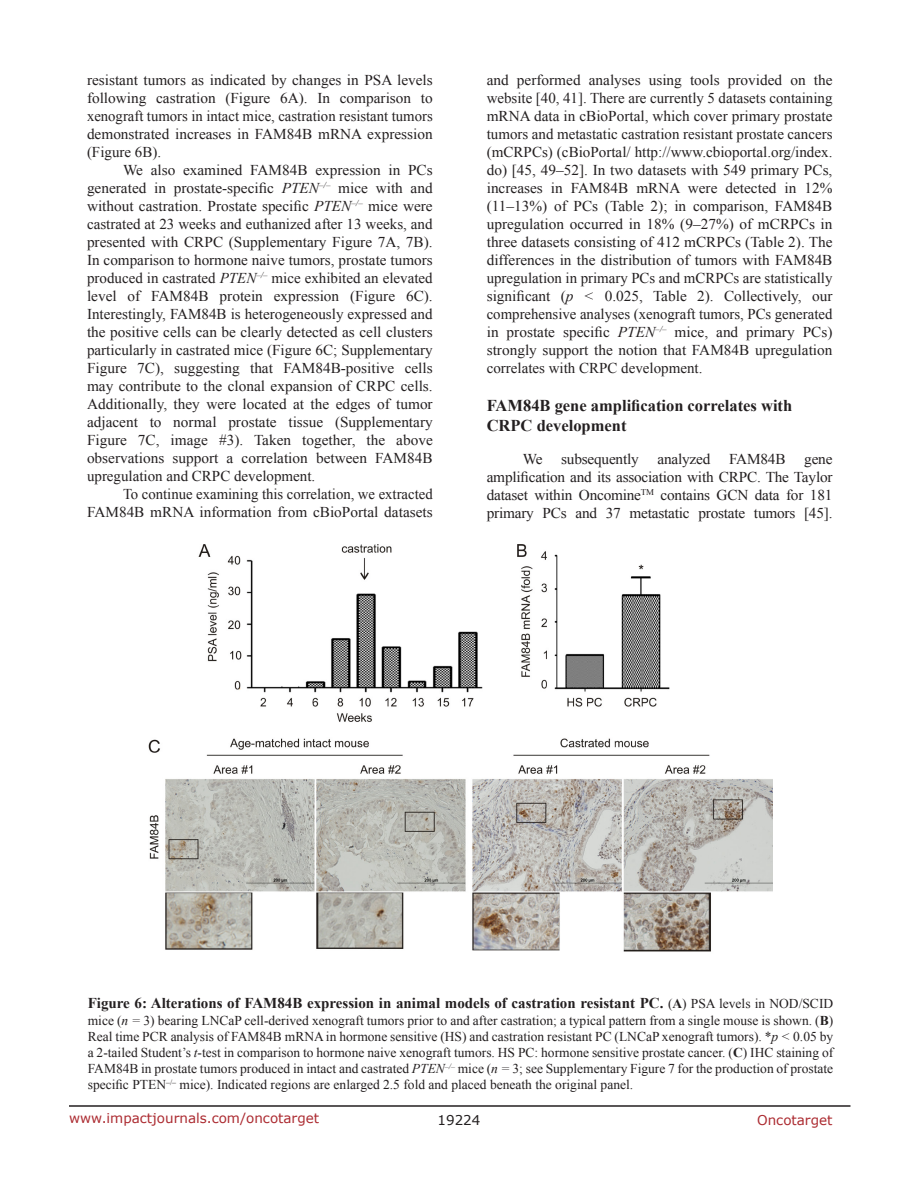
<style>
.page{position:relative;width:918px;height:1188px;background:#fff}
.page>*{position:absolute;margin:0;border:0;box-sizing:border-box;transform-origin:0 0}
.SubHeading_middle{font:700 16.5px/19.8px "Times New Roman";color:#231f20}
.BodyText{font:15px/18px "Times New Roman";color:#231f20;text-align:justify}
.FigureText{font:700 15px "Times New Roman";color:#231f20}
.FigureText-2{font:13.5px/16.2px "Times New Roman";color:#231f20;text-align:justify}
.t1{font:13.5px "Verdana";color:#ac2b31}
.t2{font:13.5px "Verdana";color:#231f20}
.s1{font-style:italic}
.s2{font-weight:400;font-size:13.5px}
.s3{font-size:13.5px}
.s4{font-weight:700}
</style>
<div class="page">
<hr style="left:69px;top:1105px;width:781px;height:2px;background:#231f20">
<img style="left:149px;top:544px;width:623px;height:408px">
<p class="BodyText" style="left:87px;top:71px;width:347px">resistant tumors as indicated by changes in PSA levels following castration (Figure 6A). In comparison to xenograft tumors in intact mice, castration resistant tumors demonstrated increases in FAM84B mRNA expression (Figure 6B).</p>
<p class="BodyText" style="left:87px;top:161px;width:347px;text-indent:36px">We also examined FAM84B expression in PCs generated in prostate-specific <span class="s1">PTEN</span><sup>–/–</sup> mice with and without castration. Prostate specific <span class="s1">PTEN</span><sup>–/–</sup> mice were castrated at 23 weeks and euthanized after 13 weeks, and presented with CRPC (Supplementary Figure 7A, 7B).<br>In comparison to hormone naive tumors, prostate tumors produced in castrated <span class="s1">PTEN</span><sup>–/–</sup> mice exhibited an elevated level of FAM84B protein expression (Figure 6C).<br>Interestingly, FAM84B is heterogeneously expressed and the positive cells can be clearly detected as cell clusters particularly in castrated mice (Figure 6C; Supplementary Figure 7C), suggesting that FAM84B-positive cells may contribute to the clonal expansion of CRPC cells.<br>Additionally, they were located at the edges of tumor adjacent to normal prostate tissue (Supplementary Figure 7C, image #3). Taken together, the above observations support a correlation between FAM84B upregulation and CRPC development.</p>
<p class="BodyText" style="left:87px;top:485px;width:347px;text-align:right">To continue examining this correlation, we extracted<br>FAM84B mRNA information from cBioPortal datasets</p>
<p class="BodyText" style="left:487px;top:71px;width:347px">and performed analyses using tools provided on the website [40, 41]. There are currently 5 datasets containing mRNA data in cBioPortal, which cover primary prostate tumors and metastatic castration resistant prostate cancers (mCRPCs) (cBioPortal/ http://www.cbioportal.org/index. do) [45, 49–52]. In two datasets with 549 primary PCs, increases in FAM84B mRNA were detected in 12% (11–13%) of PCs (Table 2); in comparison, FAM84B upregulation occurred in 18% (9–27%) of mCRPCs in three datasets consisting of 412 mCRPCs (Table 2). The differences in the distribution of tumors with FAM84B upregulation in primary PCs and mCRPCs are statistically significant (<span class="s1">p &lt;</span> 0.025, Table 2). Collectively, our comprehensive analyses (xenograft tumors, PCs generated in prostate specific <span class="s1">PTEN</span><sup>–/–</sup> mice, and primary PCs) strongly support the notion that FAM84B upregulation correlates with CRPC development.</p>
<p class="SubHeading_middle" style="left:487px;top:395px;width:307px">FAM84B gene amplification correlates with<br>CRPC development</p>
<p class="BodyText" style="left:487px;top:450px;width:347px;text-indent:36px">We subsequently analyzed FAM84B gene amplification and its association with CRPC. The Taylor dataset within Oncomine<sup>TM</sup> contains GCN data for 181 primary PCs and 37 metastatic prostate tumors [45].</p>
<p class="FigureText" style="left:88px;top:993px;width:747px">Figure 6: Alterations of FAM84B expression in animal models of castration resistant PC. <span class="s2">(</span><span class="s3">A</span><span class="s2">) PSA levels in NOD/SCID</span></p>
<p class="FigureText-2" style="left:88px;top:1012px;width:747px">mice (<span class="s1">n =</span> 3) bearing LNCaP cell-derived xenograft tumors prior to and after castration; a typical pattern from a single mouse is shown. (<span class="s4">B</span>)<br>Real time PCR analysis of FAM84B mRNA in hormone sensitive (HS) and castration resistant PC (LNCaP xenograft tumors). *<span class="s1">p &lt;</span> 0.05 by a 2-tailed Student’s <span class="s1">t</span>-test in comparison to hormone naive xenograft tumors. HS PC: hormone sensitive prostate cancer. (<span class="s4">C</span>) IHC staining of FAM84B in prostate tumors produced in intact and castrated <span class="s1">PTEN</span><sup>–/–</sup> mice (<span class="s1">n =</span> 3; see Supplementary Figure 7 for the production of prostate specific PTEN<sup>–/–</sup> mice). Indicated regions are enlarged 2.5 fold and placed beneath the original panel.</p>
<p class="t1" style="left:69px;top:1109px;width:252px">www.impactjournals.com/oncotarget</p>
<p class="t2" style="left:438px;top:1111px;width:44px">19224</p>
<p class="t1" style="left:757px;top:1111px;width:77px">Oncotarget</p>
</div>
